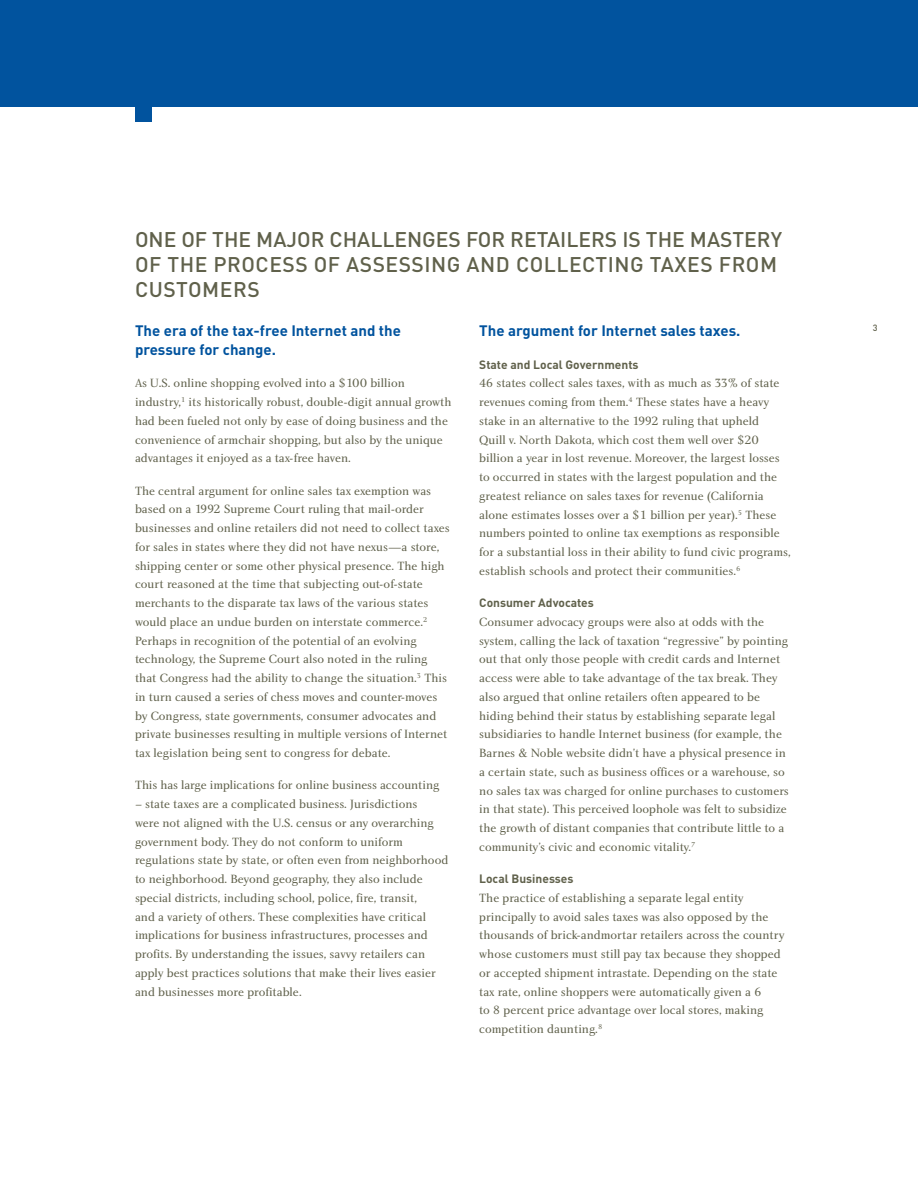
<style>
.page{position:relative;width:918px;height:1188px;background:#fff}
.page>*{position:absolute;margin:0;border:0;box-sizing:border-box;transform-origin:0 0}
._9__headline_callout{font:500 21px/25.2px "DIN";letter-spacing:.02em;color:#60614b}
._10__color_subhead{font:700 15px/18.8px "DIN";color:#01539e}
._10__color_subhead-2{font:12.3px/18.8px "Charlotte Book Plain";color:#60614b}
._10__color_subhead-3{font:700 12px "DIN";color:#60614b}
.t1{font:500 9px "DIN";color:#60614b}
</style>
<div class="page">
<div style="left:0;top:0;width:918px;height:106px;background:#01539e"></div>
<div style="left:135px;top:59px;width:16px;height:63px;background:#01539e"></div>
<p class="_9__headline_callout" style="left:135px;top:226px;width:649px">ONE OF THE MAJOR CHALLENGES FOR RETAILERS IS THE MASTERY<br>OF THE PROCESS OF ASSESSING AND COLLECTING TAXES FROM<br>CUSTOMERS</p>
<p class="_10__color_subhead" style="left:135px;top:321px;width:267px">The era of the tax-free Internet and the pressure for change.</p>
<p class="_10__color_subhead-2" style="left:135px;top:374px;width:318px">As U.S. online shopping evolved into a $100 billion industry,<sup>1</sup> its historically robust, double-digit annual growth had been fueled not only by ease of doing business and the convenience of armchair shopping, but also by the unique advantages it enjoyed as a tax-free haven.</p>
<p class="_10__color_subhead-2" style="left:135px;top:481px;width:316px">The central argument for online sales tax exemption was based on a 1992 Supreme Court ruling that mail-order businesses and online retailers did not need to collect taxes for sales in states where they did not have nexus—a store, shipping center or some other physical presence. The high court reasoned at the time that subjecting out-of-state merchants to the disparate tax laws of the various states would place an undue burden on interstate commerce.<sup>2<br></sup>Perhaps in recognition of the potential of an evolving technology, the Supreme Court also noted in the ruling that Congress had the ability to change the situation.<sup>3</sup> This in turn caused a series of chess moves and counter-moves by Congress, state governments, consumer advocates and private businesses resulting in multiple versions of Internet tax legislation being sent to congress for debate.</p>
<p class="_10__color_subhead-2" style="left:135px;top:776px;width:306px">This has large implications for online business accounting</p>
<p class="_10__color_subhead-2" style="left:135px;top:795px;width:315px">– state taxes are a complicated business. Jurisdictions<br>were not aligned with the U.S. census or any overarching government body. They do not conform to uniform regulations state by state, or often even from neighborhood to neighborhood. Beyond geography, they also include special districts, including school, police, fire, transit,<br>and a variety of others. These complexities have critical implications for business infrastructures, processes and profits. By understanding the issues, savvy retailers can apply best practices solutions that make their lives easier and businesses more profitable.</p>
<p class="_10__color_subhead" style="left:479px;top:321px;width:263px">The argument for Internet sales taxes.</p>
<p class="_10__color_subhead-3" style="left:479px;top:357px;width:161px">State and Local Governments</p>
<p class="_10__color_subhead-2" style="left:479px;top:374px;width:302px">46 states collect sales taxes, with as much as 33% of state</p>
<p class="_10__color_subhead-2" style="left:479px;top:393px;width:313px">revenues coming from them.<sup>4</sup> These states have a heavy stake in an alternative to the 1992 ruling that upheld<br>Quill v. North Dakota, which cost them well over $20 billion a year in lost revenue. Moreover, the largest losses to occurred in states with the largest population and the greatest reliance on sales taxes for revenue (California alone estimates losses over a $1 billion per year).<sup>5</sup> These numbers pointed to online tax exemptions as responsible for a substantial loss in their ability to fund civic programs, establish schools and protect their communities.<sup>6</sup></p>
<p class="_10__color_subhead-3" style="left:479px;top:595px;width:116px">Consumer Advocates</p>
<p class="_10__color_subhead-2" style="left:479px;top:613px;width:311px">Consumer advocacy groups were also at odds with the system, calling the lack of taxation “regressive” by pointing out that only those people with credit cards and Internet access were able to take advantage of the tax break. They also argued that online retailers often appeared to be hiding behind their status by establishing separate legal subsidiaries to handle Internet business (for example, the Barnes &amp; Noble website didn’t have a physical presence in a certain state, such as business offices or a warehouse, so no sales tax was charged for online purchases to customers in that state). This perceived loophole was felt to subsidize the growth of distant companies that contribute little to a community’s civic and economic vitality.<sup>7</sup></p>
<p class="_10__color_subhead-3" style="left:479px;top:871px;width:96px">Local Businesses</p>
<p class="_10__color_subhead-2" style="left:479px;top:889px;width:307px">The practice of establishing a separate legal entity principally to avoid sales taxes was also opposed by the thousands of brick-andmortar retailers across the country whose customers must still pay tax because they shopped or accepted shipment intrastate. Depending on the state tax rate, online shoppers were automatically given a 6<br>to 8 percent price advantage over local stores, making competition daunting.<sup>8</sup></p>
<p class="t1" style="left:873px;top:322px;width:6px">3</p>
</div>
